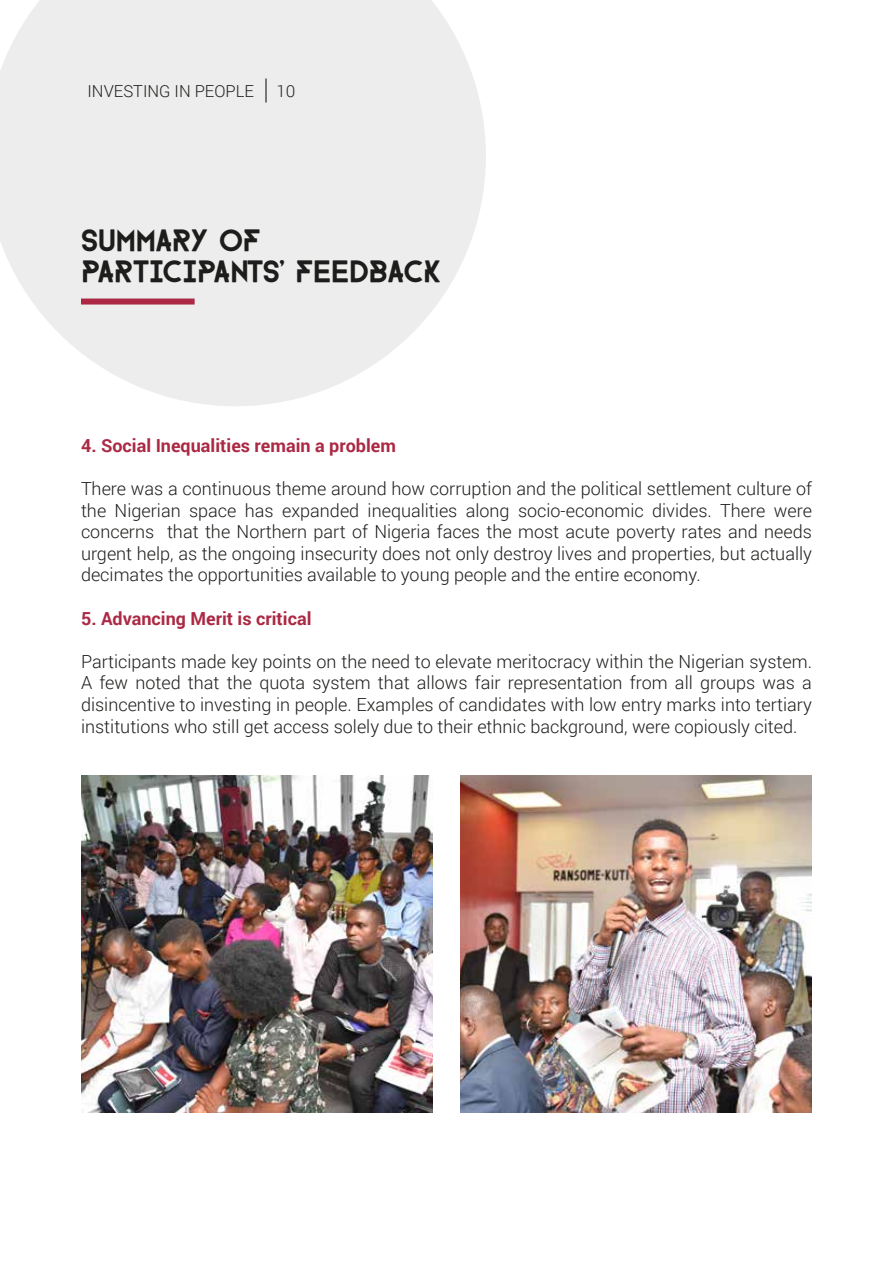
<style>
.page{position:relative;width:893px;height:1263px;background:#fff}
.page>*{position:absolute;margin:0;border:0;box-sizing:border-box;transform-origin:0 0}
.t1{font:25.5px/30.6px "FARRAY";letter-spacing:-.01em;color:#1d1d1b}
.t2{font:300 18px/21.6px "Roboto";color:#1d1d1b;text-align:justify}
.t3{font:700 18px "Roboto";color:#ab2944}
.t4{font:300 16.5px "Roboto";color:#1d1d1b}
</style>
<div class="page">
<svg style="left:0;top:0;width:486px;height:406px;background:#efefef"></svg>
<div style="left:81px;top:299px;width:114px;height:6px;background:#ab2944"></div>
<hr style="left:265px;top:79px;width:2px;height:24px;background:#1d1d1b">
<img style="left:81px;top:775px;width:351px;height:337px">
<img style="left:461px;top:775px;width:351px;height:337px">
<p class="t4" style="left:88px;top:80px;width:168px">INVESTING IN PEOPLE</p>
<p class="t4" style="left:277px;top:80px;width:20px">10</p>
<h1 class="t1" style="left:81px;top:225px;width:362px">SUMMARY OF<br>PARTICIPANTS' FEEDBACK</h1>
<p class="t3" style="left:81px;top:433px;width:316px">4. Social Inequalities remain a problem</p>
<p class="t2" style="left:81px;top:477px;width:732px">There was a continuous theme around how corruption and the political settlement culture of the Nigerian space has expanded inequalities along socio-economic divides. There were concerns that the Northern part of Nigeria faces the most acute poverty rates and needs urgent help, as the ongoing insecurity does not only destroy lives and properties, but actually decimates the opportunities available to young people and the entire economy.</p>
<p class="t3" style="left:81px;top:605px;width:232px">5. Advancing Merit is critical</p>
<p class="t2" style="left:81px;top:650px;width:732px">Participants made key points on the need to elevate meritocracy within the Nigerian system.<br>A few noted that the quota system that allows fair representation from all groups was a disincentive to investing in people. Examples of candidates with low entry marks into tertiary institutions who still get access solely due to their ethnic background, were copiously cited.</p>
</div>
